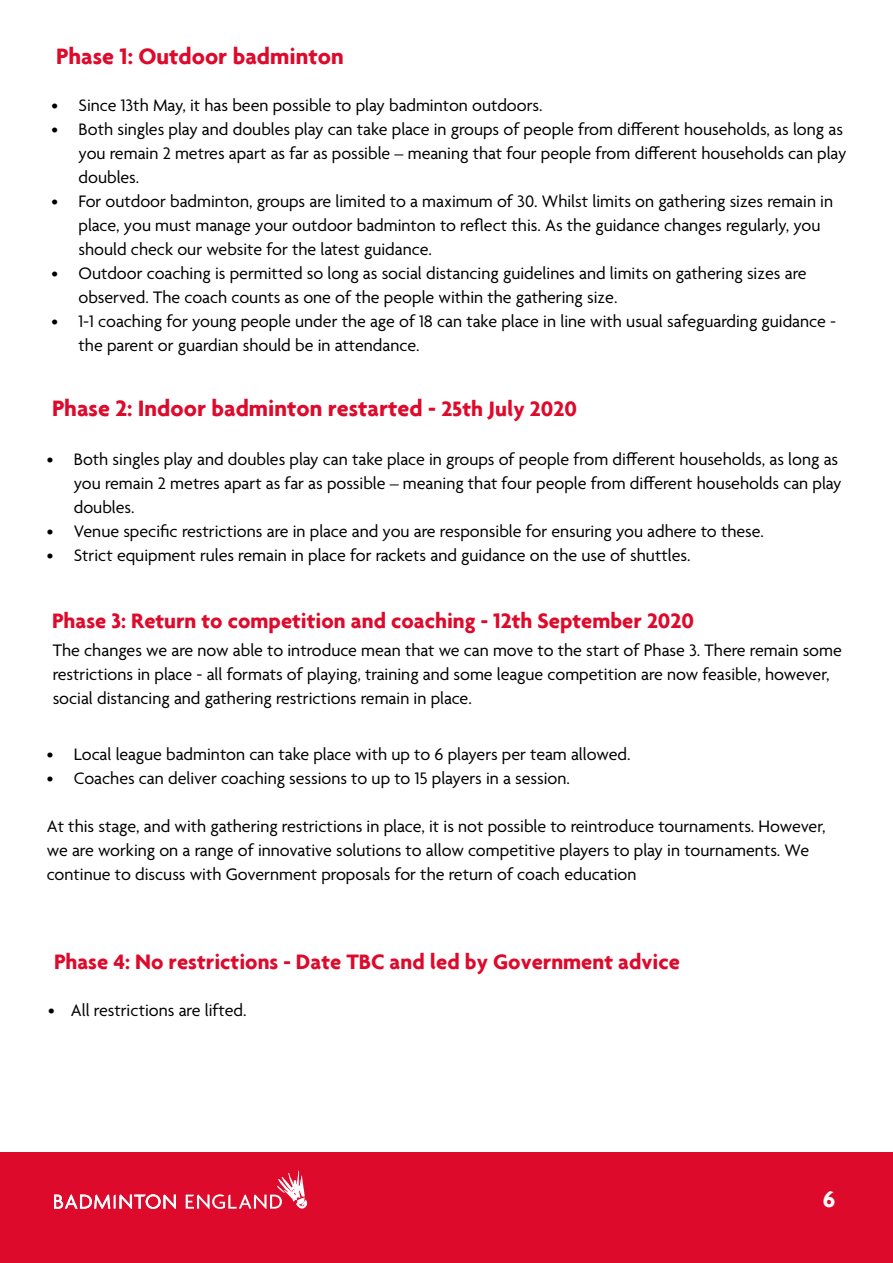
<style>
.page{position:relative;width:893px;height:1263px;background:#fff}
.page>*{position:absolute;margin:0;border:0;box-sizing:border-box;transform-origin:0 0}
.t1{font:700 24px "Agenda";color:#dd0a2c}
.t2{font:700 24px "Agenda";color:#fff}
.t3{font:700 22.5px "Agenda";color:#dd0a2c}
.t4{font:18px/24px "Agenda";color:#000}
.s1{font-size:22.5px}
</style>
<div class="page">
<div style="left:0;top:1152px;width:893px;height:111px;background:#dd0a2c"></div>
<svg style="left:54px;top:1194px;width:122px;height:15px"></svg>
<svg style="left:186px;top:1170px;width:121px;height:39px"></svg>
<h1 class="t1" style="left:56px;top:42px;width:289px">Phase 1: Outdoor badminton</h1>
<p class="t4" style="left:52px;top:94px;width:492px">• Since 13th May, it has been possible to play badminton outdoors.</p>
<p class="t4" style="left:79px;top:118px;width:769px;text-indent:-27px">• Both singles play and doubles play can take place in groups of people from different households, as long as you remain 2 metres apart as far as possible – meaning that four people from different households can play doubles.</p>
<p class="t4" style="left:79px;top:190px;width:756px;text-indent:-27px">• For outdoor badminton, groups are limited to a maximum of 30. Whilst limits on gathering sizes remain in place, you must manage your outdoor badminton to reflect this. As the guidance changes regularly, you should check our website for the latest guidance.</p>
<p class="t4" style="left:79px;top:262px;width:730px;text-indent:-27px">• Outdoor coaching is permitted so long as social distancing guidelines and limits on gathering sizes are observed. The coach counts as one of the people within the gathering size.</p>
<p class="t4" style="left:79px;top:310px;width:759px;text-indent:-27px">• 1-1 coaching for young people under the age of 18 can take place in line with usual safeguarding guidance - the parent or guardian should be in attendance.</p>
<h1 class="t1" style="left:52px;top:394px;width:526px">Phase 2: Indoor badminton restarted - <span class="s1">25th July 2020</span></h1>
<p class="t4" style="left:74px;top:448px;width:769px;text-indent:-27px">• Both singles play and doubles play can take place in groups of people from different households, as long as you remain 2 metres apart as far as possible – meaning that four people from different households can play doubles.</p>
<p class="t4" style="left:47px;top:520px;width:719px">• Venue specific restrictions are in place and you are responsible for ensuring you adhere to these.</p>
<p class="t4" style="left:47px;top:544px;width:645px">• Strict equipment rules remain in place for rackets and guidance on the use of shuttles.</p>
<p class="t3" style="left:52px;top:607px;width:643px">Phase 3: Return to competition and coaching - 12th September 2020</p>
<p class="t4" style="left:53px;top:640px;width:791px">The changes we are now able to introduce mean that we can move to the start of Phase 3. There remain some restrictions in place - all formats of playing, training and some league competition are now feasible, however, social distancing and gathering restrictions remain in place.</p>
<p class="t4" style="left:47px;top:743px;width:585px">• Local league badminton can take place with up to 6 players per team allowed.</p>
<p class="t4" style="left:47px;top:767px;width:525px">• Coaches can deliver coaching sessions to up to 15 players in a session.</p>
<p class="t4" style="left:47px;top:815px;width:780px">At this stage, and with gathering restrictions in place, it is not possible to reintroduce tournaments. However, we are working on a range of innovative solutions to allow competitive players to play in tournaments. We continue to discuss with Government proposals for the return of coach education</p>
<p class="t3" style="left:54px;top:948px;width:627px">Phase 4: No restrictions - Date TBC and led by Government advice</p>
<p class="t4" style="left:48px;top:999px;width:200px">• All restrictions are lifted.</p>
<h1 class="t2" style="left:823px;top:1184px;width:14px">6</h1>
</div>
